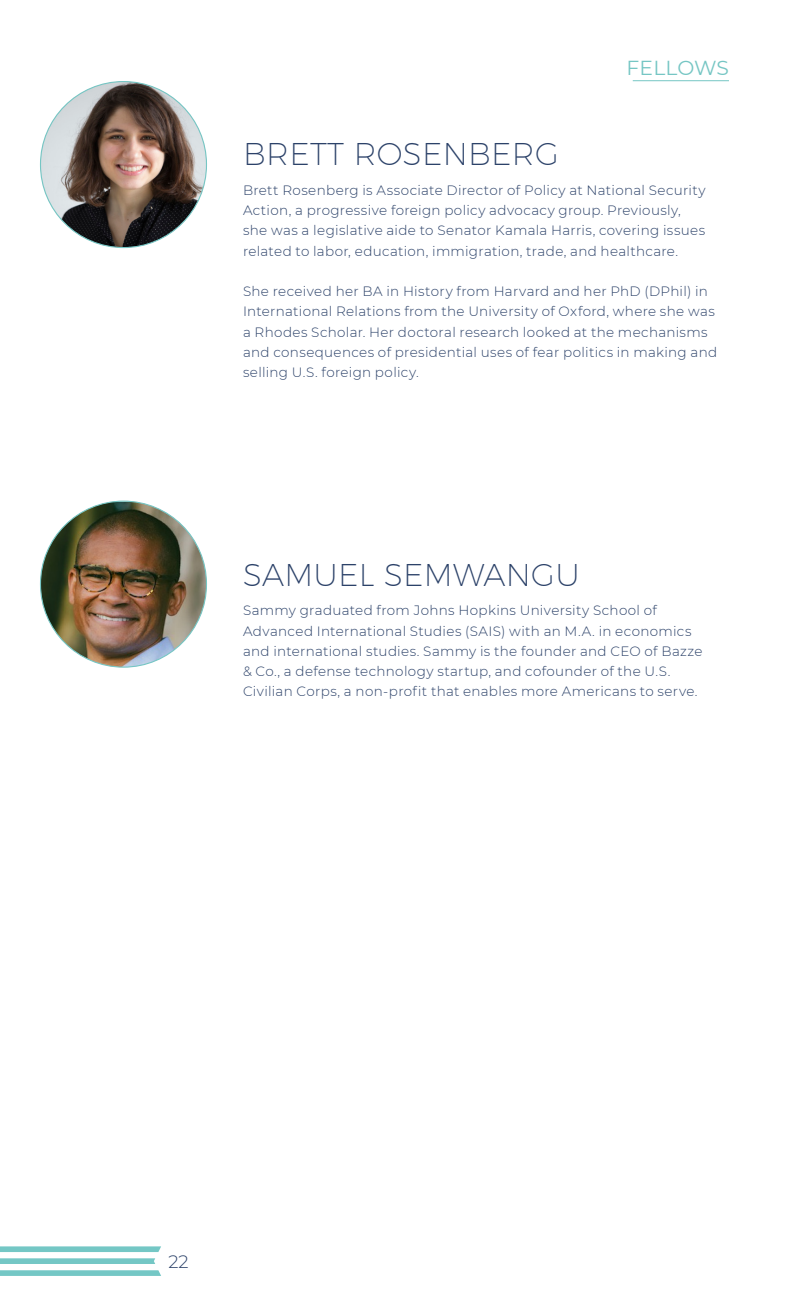
<style>
.page{position:relative;width:810px;height:1296px;background:#fff}
.page>*{position:absolute;margin:0;border:0;box-sizing:border-box;transform-origin:0 0}
.t1{font:200 31.5px "Montserrat";letter-spacing:.01em;color:#2c4269}
.t2{font:20.25px "Montserrat";letter-spacing:.005em;color:#76c6c4}
.t3{font:300 18px "Montserrat";color:#2c4269}
.t4{font:300 13.5px/20.2px "Montserrat";letter-spacing:.025em;color:#2c4269}
</style>
<div class="page">
<svg style="left:0;top:1246px;width:161px;height:6px"></svg>
<svg style="left:0;top:1270px;width:161px;height:6px"></svg>
<svg style="left:0;top:1258px;width:155px;height:6px"></svg>
<hr style="left:633px;top:80px;width:96px;height:1px;background:#76c6c4">
<img style="left:40px;top:82px;width:166px;height:166px;border-radius:83px">
<img style="left:41px;top:502px;width:165px;height:165px">
<p class="t2" style="left:627px;top:54px;width:104px">FELLOWS</p>
<p class="t1" style="left:243px;top:135px;width:317px">BRETT ROSENBERG</p>
<p class="t4" style="left:243px;top:179px;width:464px">Brett Rosenberg is Associate Director of Policy at National Security Action, a progressive foreign policy advocacy group. Previously, she was a legislative aide to Senator Kamala Harris, covering issues related to labor, education, immigration, trade, and healthcare.</p>
<p class="t4" style="left:243px;top:281px;width:476px">She received her BA in History from Harvard and her PhD (DPhil) in International Relations from the University of Oxford, where she was a Rhodes Scholar. Her doctoral research looked at the mechanisms and consequences of presidential uses of fear politics in making and selling U.S. foreign policy.</p>
<p class="t1" style="left:243px;top:556px;width:338px">SAMUEL SEMWANGU</p>
<p class="t4" style="left:243px;top:600px;width:461px">Sammy graduated from Johns Hopkins University School of Advanced International Studies (SAIS) with an M.A. in economics and international studies. Sammy is the founder and CEO of Bazze &amp; Co., a defense technology startup, and cofounder of the U.S.<br>Civilian Corps, a non-profit that enables more Americans to serve.</p>
<h3 class="t3" style="left:169px;top:1249px;width:22px">22</h3>
</div>
